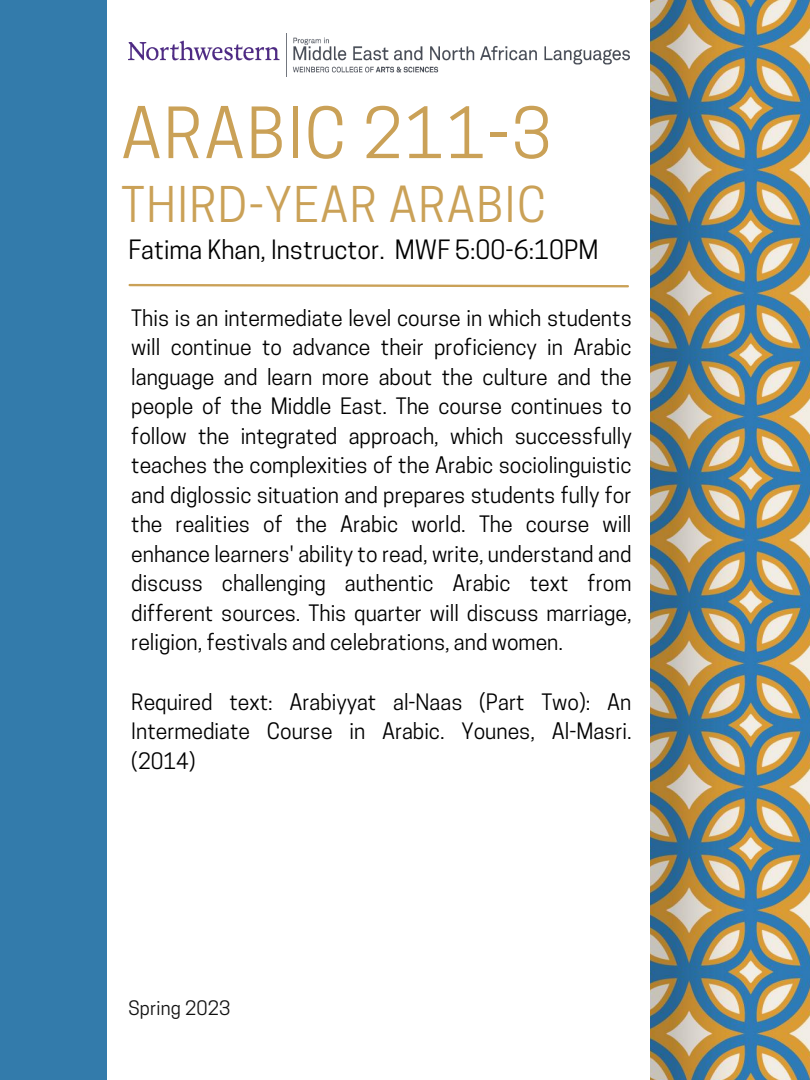
<style>
.page{position:relative;width:810px;height:1080px;background:#fff}
.page>*{position:absolute;margin:0;border:0;box-sizing:border-box;transform-origin:0 0}
.t1{font:66.19px "Cooper Hewitt";letter-spacing:.03em;color:#caa157}
.t2{font:46.25px "Cooper Hewitt";letter-spacing:.03em;color:#caa157}
.t3{font:25px "Cooper Hewitt";color:#000}
.t4{font:21.25px/29.5px "Cooper Hewitt";color:#000;text-align:justify}
.t5{font:18.75px "Cooper Hewitt";letter-spacing:.01em;color:#121212}
</style>
<div class="page">
<div style="left:0;top:0;width:107px;height:1080px;background:#337bab"></div>
<img style="left:128px;top:34px;width:501px;height:42px">
<svg style="left:128px;top:283px;width:501px;height:5px"></svg>
<img style="left:651px;top:0;width:159px;height:1080px">
<h1 class="t1" style="left:121px;top:108px;width:432px">ARABIC 211-3</h1>
<h2 class="t2" style="left:121px;top:187px;width:426px">THIRD-YEAR ARABIC</h2>
<p class="t3" style="left:128px;top:240px;width:472px">Fatima Khan, Instructor. MWF 5:00-6:10PM</p>
<p class="t4" style="left:131px;top:306px;width:502px">This is an intermediate level course in which students will continue to advance their proficiency in Arabic language and learn more about the culture and the people of the Middle East. The course continues to follow the integrated approach, which successfully teaches the complexities of the Arabic sociolinguistic and diglossic situation and prepares students fully for the realities of the Arabic world. The course will enhance learners' ability to read, write, understand and discuss challenging authentic Arabic text from different sources. This quarter will discuss marriage, religion, festivals and celebrations, and women.</p>
<p class="t4" style="left:131px;top:689px;width:502px">Required text: Arabiyyat al-Naas (Part Two): An Intermediate Course in Arabic. Younes, Al-Masri. (2014)</p>
<p class="t5" style="left:128px;top:1001px;width:104px">Spring 2023</p>
</div>
